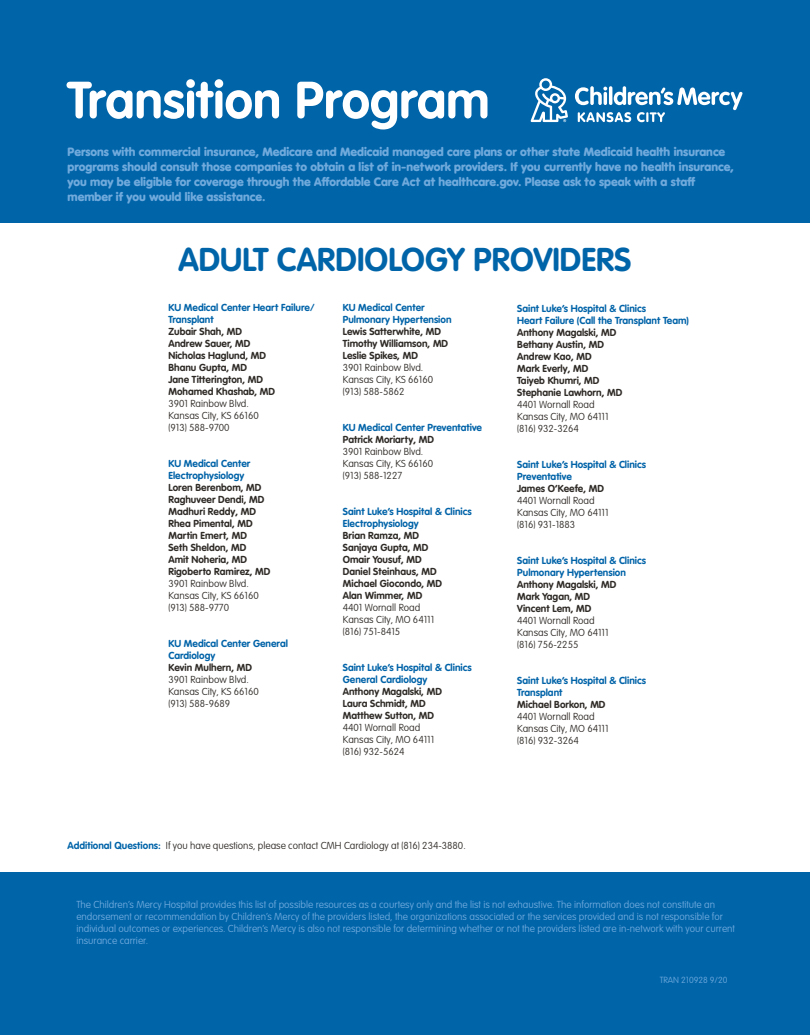
<style>
.page{position:relative;width:810px;height:1035px;background:#fff}
.page>*{position:absolute;margin:0;border:0;box-sizing:border-box;transform-origin:0 0}
.t1{font:700 51.25px "VAG Rounded Next";color:#fff}
.t2{font:700 32.5px "VAG Rounded Next";color:#0064a9}
.t3{font:900 11.88px/15px "VAG Rounded Next";color:#70aadc}
.Dr_Name_Header{font:700 10px "VAG Rounded Next";color:#2e2a26}
.Address{font:300 10px "VAG Rounded Next";color:#2e2a26}
.Practice_Name_Header{font:700 10px/12px "VAG Rounded Next";color:#0063a8}
.t4{font:300 10px/12px "VAG Rounded Next";color:#70aadc}
.t5{font:300 8.75px "VAG Rounded Next";color:#70aadc}
.s1{font-weight:700;color:#0064a9}
</style>
<div class="page">
<div style="left:0;top:0;width:810px;height:222px;background:#0064a9"></div>
<div style="left:0;top:872px;width:810px;height:163px;background:#0064a9"></div>
<svg style="left:531px;top:78px;width:37px;height:44px"></svg>
<svg style="left:575px;top:86px;width:167px;height:36px"></svg>
<p class="t1" style="left:68px;top:67px;width:424px">Transition Program</p>
<p class="t3" style="left:68px;top:144px;width:668px">Persons with commercial insurance, Medicare and Medicaid managed care plans or other state Medicaid health insurance programs should consult those companies to obtain a list of in-network providers. If you currently have no health insurance, you may be eligible for coverage through the Affordable Care Act at healthcare.gov. Please ask to speak with a staff member if you would like assistance.</p>
<p class="t2" style="left:178px;top:238px;width:455px">ADULT CARDIOLOGY PROVIDERS</p>
<p class="Practice_Name_Header" style="left:168px;top:302px;width:148px">KU Medical Center Heart Failure/<br>Transplant</p>
<p class="Dr_Name_Header" style="left:168px;top:325px;width:75px">Zubair Shah, MD</p>
<p class="Dr_Name_Header" style="left:168px;top:337px;width:84px">Andrew Sauer, MD</p>
<p class="Dr_Name_Header" style="left:168px;top:349px;width:99px">Nicholas Haglund, MD</p>
<p class="Dr_Name_Header" style="left:168px;top:361px;width:80px">Bhanu Gupta, MD</p>
<p class="Dr_Name_Header" style="left:168px;top:373px;width:96px">Jane Titterington, MD</p>
<p class="Dr_Name_Header" style="left:168px;top:385px;width:108px">Mohamed Khashab, MD</p>
<p class="Address" style="left:168px;top:398px;width:82px">3901 Rainbow Blvd.</p>
<p class="Address" style="left:168px;top:410px;width:92px">Kansas City, KS 66160</p>
<p class="Address" style="left:168px;top:422px;width:63px">(913) 588-9700</p>
<p class="Practice_Name_Header" style="left:168px;top:458px;width:83px">KU Medical Center</p>
<p class="Practice_Name_Header" style="left:168px;top:470px;width:77px">Electrophysiology</p>
<p class="Dr_Name_Header" style="left:168px;top:481px;width:95px">Loren Berenbom, MD</p>
<p class="Dr_Name_Header" style="left:168px;top:493px;width:97px">Raghuveer Dendi, MD</p>
<p class="Dr_Name_Header" style="left:168px;top:505px;width:89px">Madhuri Reddy, MD</p>
<p class="Dr_Name_Header" style="left:168px;top:517px;width:86px">Rhea Pimental, MD</p>
<p class="Dr_Name_Header" style="left:168px;top:529px;width:80px">Martin Emert, MD</p>
<p class="Dr_Name_Header" style="left:168px;top:541px;width:80px">Seth Sheldon, MD</p>
<p class="Dr_Name_Header" style="left:168px;top:553px;width:80px">Amit Noheria, MD</p>
<p class="Dr_Name_Header" style="left:168px;top:565px;width:103px">Rigoberto Ramirez, MD</p>
<p class="Address" style="left:168px;top:578px;width:82px">3901 Rainbow Blvd.</p>
<p class="Address" style="left:168px;top:590px;width:92px">Kansas City, KS 66160</p>
<p class="Address" style="left:168px;top:602px;width:62px">(913) 588-9770</p>
<p class="Practice_Name_Header" style="left:168px;top:638px;width:121px">KU Medical Center General<br>Cardiology</p>
<p class="Dr_Name_Header" style="left:168px;top:661px;width:85px">Kevin Mulhern, MD</p>
<p class="Address" style="left:168px;top:674px;width:82px">3901 Rainbow Blvd.</p>
<p class="Address" style="left:168px;top:686px;width:92px">Kansas City, KS 66160</p>
<p class="Address" style="left:168px;top:698px;width:63px">(913) 588-9689</p>
<p class="Practice_Name_Header" style="left:343px;top:301px;width:83px">KU Medical Center</p>
<p class="Practice_Name_Header" style="left:343px;top:313px;width:110px">Pulmonary Hypertension</p>
<p class="Dr_Name_Header" style="left:343px;top:325px;width:100px">Lewis Satterwhite, MD</p>
<p class="Dr_Name_Header" style="left:343px;top:337px;width:107px">Timothy Williamson, MD</p>
<p class="Dr_Name_Header" style="left:343px;top:349px;width:77px">Leslie Spikes, MD</p>
<p class="Address" style="left:343px;top:361px;width:82px">3901 Rainbow Blvd.</p>
<p class="Address" style="left:343px;top:373px;width:92px">Kansas City, KS 66160</p>
<p class="Address" style="left:343px;top:385px;width:63px">(913) 588-5862</p>
<p class="Practice_Name_Header" style="left:343px;top:421px;width:141px">KU Medical Center Preventative</p>
<p class="Dr_Name_Header" style="left:343px;top:433px;width:93px">Patrick Moriarty, MD</p>
<p class="Address" style="left:343px;top:445px;width:82px">3901 Rainbow Blvd.</p>
<p class="Address" style="left:343px;top:457px;width:92px">Kansas City, KS 66160</p>
<p class="Address" style="left:343px;top:469px;width:61px">(913) 588-1227</p>
<p class="Practice_Name_Header" style="left:343px;top:505px;width:130px">Saint Luke’s Hospital &amp; Clinics</p>
<p class="Practice_Name_Header" style="left:343px;top:517px;width:77px">Electrophysiology</p>
<p class="Dr_Name_Header" style="left:343px;top:529px;width:78px">Brian Ramza, MD</p>
<p class="Dr_Name_Header" style="left:343px;top:541px;width:87px">Sanjaya Gupta, MD</p>
<p class="Dr_Name_Header" style="left:343px;top:553px;width:81px">Omair Yousuf, MD</p>
<p class="Dr_Name_Header" style="left:343px;top:565px;width:95px">Daniel Steinhaus, MD</p>
<p class="Dr_Name_Header" style="left:343px;top:577px;width:101px">Michael Giocondo, MD</p>
<p class="Dr_Name_Header" style="left:343px;top:589px;width:81px">Alan Wimmer, MD</p>
<p class="Address" style="left:343px;top:601px;width:79px">4401 Wornall Road</p>
<p class="Address" style="left:343px;top:613px;width:93px">Kansas City, MO 64111</p>
<p class="Address" style="left:343px;top:625px;width:59px">(816) 751-8415</p>
<p class="Practice_Name_Header" style="left:343px;top:661px;width:130px">Saint Luke’s Hospital &amp; Clinics</p>
<p class="Practice_Name_Header" style="left:343px;top:673px;width:86px">General Cardiology</p>
<p class="Dr_Name_Header" style="left:343px;top:685px;width:101px">Anthony Magalski, MD</p>
<p class="Dr_Name_Header" style="left:343px;top:697px;width:85px">Laura Schmidt, MD</p>
<p class="Dr_Name_Header" style="left:343px;top:709px;width:93px">Matthew Sutton, MD</p>
<p class="Address" style="left:343px;top:721px;width:79px">4401 Wornall Road</p>
<p class="Address" style="left:343px;top:733px;width:93px">Kansas City, MO 64111</p>
<p class="Address" style="left:343px;top:745px;width:63px">(816) 932-5624</p>
<p class="Practice_Name_Header" style="left:517px;top:302px;width:130px">Saint Luke’s Hospital &amp; Clinics</p>
<p class="Practice_Name_Header" style="left:517px;top:314px;width:173px">Heart Failure (Call the Transplant Team)</p>
<p class="Dr_Name_Header" style="left:517px;top:326px;width:101px">Anthony Magalski, MD</p>
<p class="Dr_Name_Header" style="left:517px;top:338px;width:88px">Bethany Austin, MD</p>
<p class="Dr_Name_Header" style="left:517px;top:350px;width:76px">Andrew Kao, MD</p>
<p class="Dr_Name_Header" style="left:517px;top:362px;width:73px">Mark Everly, MD</p>
<p class="Dr_Name_Header" style="left:517px;top:374px;width:84px">Taiyeb Khumri, MD</p>
<p class="Dr_Name_Header" style="left:517px;top:386px;width:107px">Stephanie Lawhorn, MD</p>
<p class="Address" style="left:517px;top:398px;width:79px">4401 Wornall Road</p>
<p class="Address" style="left:517px;top:410px;width:93px">Kansas City, MO 64111</p>
<p class="Address" style="left:517px;top:422px;width:63px">(816) 932-3264</p>
<p class="Practice_Name_Header" style="left:517px;top:458px;width:130px">Saint Luke’s Hospital &amp; Clinics</p>
<p class="Practice_Name_Header" style="left:517px;top:470px;width:56px">Preventative</p>
<p class="Dr_Name_Header" style="left:517px;top:482px;width:88px">James O’Keefe, MD</p>
<p class="Address" style="left:517px;top:494px;width:79px">4401 Wornall Road</p>
<p class="Address" style="left:517px;top:506px;width:93px">Kansas City, MO 64111</p>
<p class="Address" style="left:517px;top:518px;width:60px">(816) 931-1883</p>
<p class="Practice_Name_Header" style="left:517px;top:554px;width:130px">Saint Luke’s Hospital &amp; Clinics</p>
<p class="Practice_Name_Header" style="left:517px;top:566px;width:110px">Pulmonary Hypertension</p>
<p class="Dr_Name_Header" style="left:517px;top:578px;width:101px">Anthony Magalski, MD</p>
<p class="Dr_Name_Header" style="left:517px;top:590px;width:75px">Mark Yagan, MD</p>
<p class="Dr_Name_Header" style="left:517px;top:602px;width:76px">Vincent Lem, MD</p>
<p class="Address" style="left:517px;top:614px;width:79px">4401 Wornall Road</p>
<p class="Address" style="left:517px;top:626px;width:93px">Kansas City, MO 64111</p>
<p class="Address" style="left:517px;top:638px;width:63px">(816) 756-2255</p>
<p class="Practice_Name_Header" style="left:517px;top:674px;width:130px">Saint Luke’s Hospital &amp; Clinics<br>Transplant</p>
<p class="Dr_Name_Header" style="left:517px;top:698px;width:90px">Michael Borkon, MD</p>
<p class="Address" style="left:517px;top:710px;width:79px">4401 Wornall Road</p>
<p class="Address" style="left:517px;top:722px;width:93px">Kansas City, MO 64111</p>
<p class="Address" style="left:517px;top:734px;width:63px">(816) 932-3264</p>
<p class="Address" style="left:68px;top:840px;width:400px"><span class="s1">Additional Questions:</span> If you have questions, please contact CMH Cardiology at (816) 234-3880.</p>
<p class="t4" style="left:76px;top:899px;width:660px">The Children’s Mercy Hospital provides this list of possible resources as a courtesy only and the list is not exhaustive. The information does not constitute an endorsement or recommendation by Children’s Mercy of the providers listed, the organizations associated or the services provided and is not responsible for individual outcomes or experiences. Children’s Mercy is also not responsible for determining whether or not the providers listed are in-network with your current insurance carrier.</p>
<p class="t5" style="left:660px;top:975px;width:69px">TRAN 210928 9/20</p>
</div>
